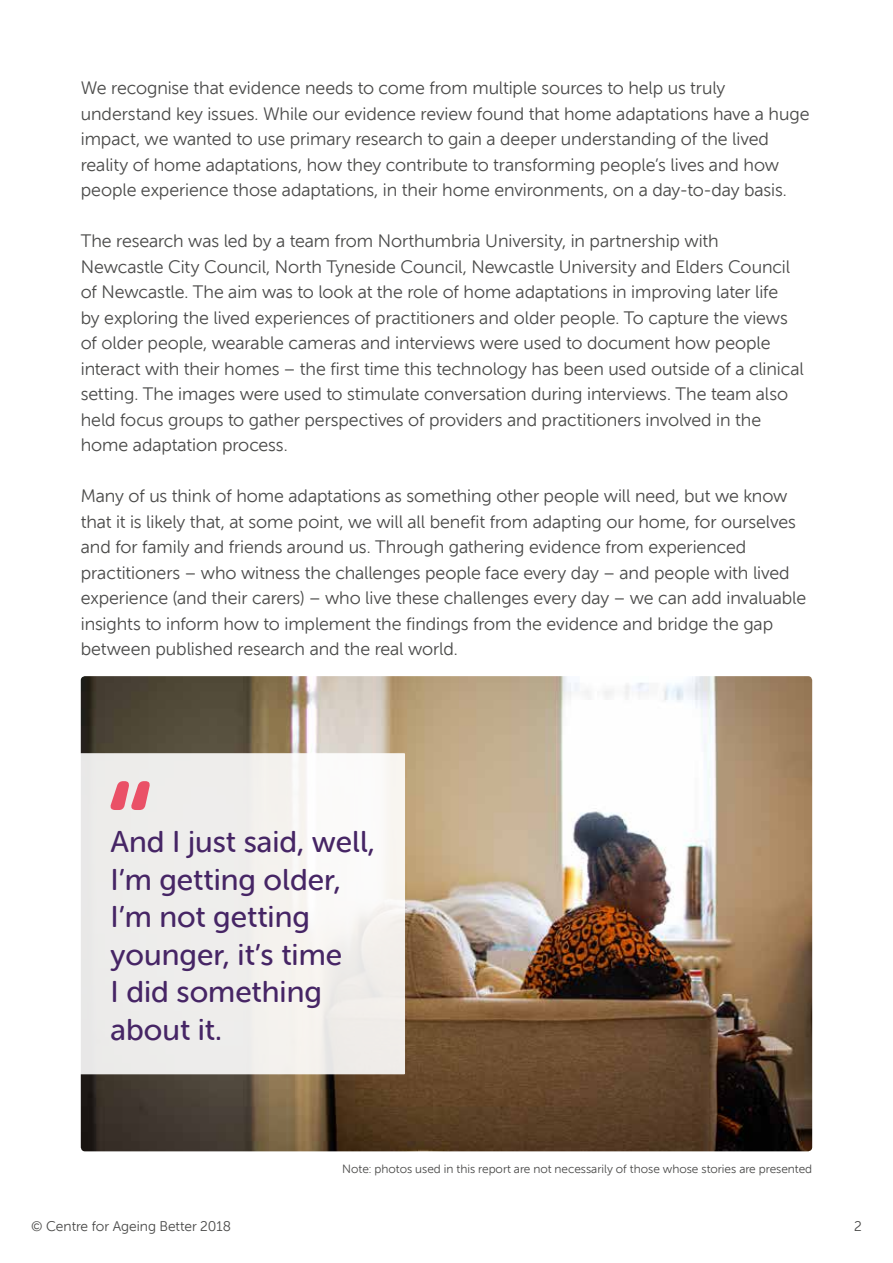
<style>
.page{position:relative;width:893px;height:1263px;background:#fff}
.page>*{position:absolute;margin:0;border:0;box-sizing:border-box;transform-origin:0 0}
.t1{font:30px/37.5px "Museo Sans W01 Rounded 500";color:#462565}
.t2{font:18px/25.5px "Museo Sans W01 Rounded 300";letter-spacing:-.005em;color:#4a4a49}
.t3{font:13.95px "Museo Sans W01 Rounded 300";color:#4a4a49}
.t4{font:12px "Museo Sans W01 Rounded 300";color:#4a4a49}
</style>
<div class="page">
<img style="left:81px;top:676px;width:731px;height:475px">
<svg style="left:80px;top:752px;width:326px;height:323px"></svg>
<svg style="left:110px;top:781px;width:40px;height:29px"></svg>
<p class="t2" style="left:81px;top:75px;width:730px">We recognise that evidence needs to come from multiple sources to help us truly understand key issues. While our evidence review found that home adaptations have a huge impact, we wanted to use primary research to gain a deeper understanding of the lived reality of home adaptations, how they contribute to transforming people’s lives and how people experience those adaptations, in their home environments, on a day-to-day basis.</p>
<p class="t2" style="left:81px;top:229px;width:725px">The research was led by a team from Northumbria University, in partnership with Newcastle City Council, North Tyneside Council, Newcastle University and Elders Council of Newcastle. The aim was to look at the role of home adaptations in improving later life<br>by exploring the lived experiences of practitioners and older people. To capture the views of older people, wearable cameras and interviews were used to document how people interact with their homes – the first time this technology has been used outside of a clinical setting. The images were used to stimulate conversation during interviews. The team also held focus groups to gather perspectives of providers and practitioners involved in the home adaptation process.</p>
<p class="t2" style="left:81px;top:484px;width:727px">Many of us think of home adaptations as something other people will need, but we know that it is likely that, at some point, we will all benefit from adapting our home, for ourselves and for family and friends around us. Through gathering evidence from experienced practitioners – who witness the challenges people face every day – and people with lived experience (and their carers) – who live these challenges every day – we can add invaluable insights to inform how to implement the findings from the evidence and bridge the gap between published research and the real world.</p>
<h1 class="t1" style="left:111px;top:823px;width:266px">And I just said, well,<br>I’m getting older,<br>I’m not getting younger, it’s time<br>I did something about it.</h1>
<p class="t4" style="left:342px;top:1163px;width:471px">Note: photos used in this report are not necessarily of those whose stories are presented</p>
<p class="t3" style="left:31px;top:1218px;width:201px">© Centre for Ageing Better 2018</p>
<p class="t3" style="left:854px;top:1218px;width:9px">2</p>
</div>
